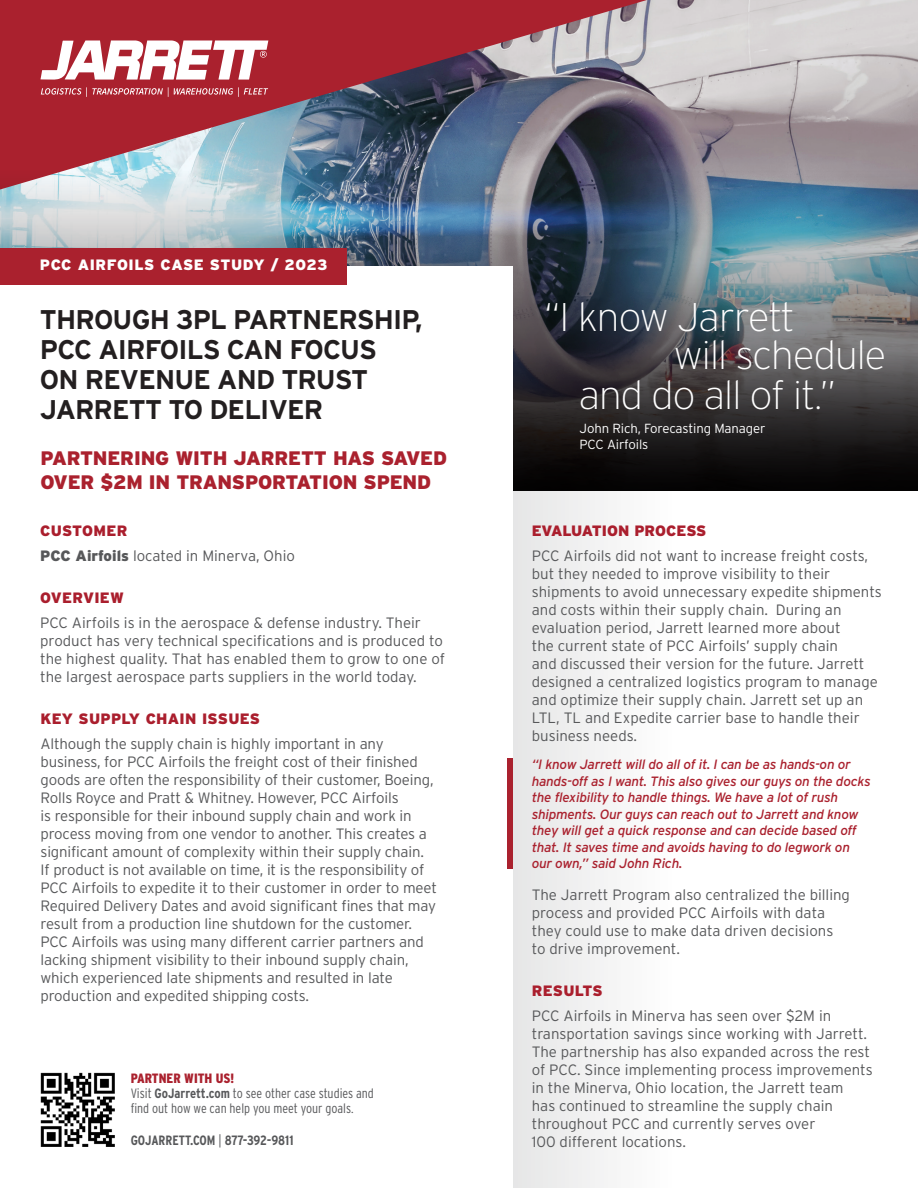
<style>
.page{position:relative;width:918px;height:1188px;background:#fff}
.page>*{position:absolute;margin:0;border:0;box-sizing:border-box;transform-origin:0 0}
.t1{font:200 39.9px/78.2px "Interstate";letter-spacing:-.02em;color:#fff}
.t2{font:700 27px/30px "Interstate";letter-spacing:-.03em;color:#231f20}
.t3{font:900 19.5px/24px "Interstate";letter-spacing:-.01em;color:#aa212e}
.t4{font:300 15px/18px "Interstate";letter-spacing:-.01em;color:#57585a}
.t5{font:900 15px "Interstate";letter-spacing:.005em;color:#aa1e2d}
.t6{font:900 15px "Interstate";letter-spacing:.04em;color:#fff}
.t7{font:italic 13.5px/16.5px "Interstate";letter-spacing:-.02em;color:#aa212e}
.t8{font:300 13.5px/15px "Interstate Condensed";color:#57585a}
.t9{font:700 13.5px "Interstate Condensed";letter-spacing:-.005em;color:#57585a}
.t10{font:300 13.2px/16.5px "Interstate";letter-spacing:-.01em;color:#fff}
.s1{font-weight:900;color:#aa1e2d}
.s2{font-weight:900}
.s3{font-weight:900;color:#aa212e}
.s4{font-weight:700}
.s5{font-weight:300}
</style>
<div class="page">
<img style="left:647px;top:0;width:271px;height:171px">
<svg style="left:0;top:0;width:647px;height:171px;background:#8c4e5d"></svg>
<div style="left:513px;top:491px;width:162px;height:697px;background:#f2f2f2"></div>
<img style="left:0;top:171px;width:918px;height:320px">
<div style="left:0;top:266px;width:513px;height:247px;background:#fff"></div>
<div style="left:0;top:248px;width:347px;height:36px;background:#aa212e"></div>
<img style="left:40px;top:1072px;width:75px;height:75px">
<div style="left:508px;top:758px;width:5px;height:111px;background:#aa212e"></div>
<svg style="left:40px;top:40px;width:228px;height:40px"></svg>
<svg style="left:41px;top:87px;width:227px;height:10px;background:#bc525c"></svg>
<p class="t6" style="left:40px;top:256px;width:289px">PCC AIRFOILS CASE STUDY / 2023</p>
<h2 class="t2" style="left:40px;top:304px;width:384px">THROUGH 3PL PARTNERSHIP,<br>PCC AIRFOILS CAN FOCUS<br>ON REVENUE AND TRUST<br>JARRETT TO DELIVER</h2>
<h3 class="t3" style="left:40px;top:446px;width:408px">PARTNERING WITH JARRETT HAS SAVED<br>OVER $2M IN TRANSPORTATION SPEND</h3>
<p class="t4" style="left:40px;top:518px;width:256px;line-height:24.8px"><span class="s1">CUSTOMER<br></span><span class="s2">PCC Airfoils</span> located in Minerva, Ohio</p>
<p class="t5" style="left:40px;top:589px;width:85px">OVERVIEW</p>
<p class="t4" style="left:40px;top:614px;width:406px">PCC Airfoils is in the aerospace &amp; defense industry. Their product has very technical specifications and is produced to the highest quality. That has enabled them to grow to one of the largest aerospace parts suppliers in the world today.</p>
<p class="t5" style="left:40px;top:710px;width:221px">KEY SUPPLY CHAIN ISSUES</p>
<p class="t4" style="left:40px;top:734px;width:398px">Although the supply chain is highly important in any business, for PCC Airfoils the freight cost of their finished goods are often the responsibility of their customer, Boeing, Rolls Royce and Pratt &amp; Whitney. However, PCC Airfoils<br>is responsible for their inbound supply chain and work in process moving from one vendor to another. This creates a significant amount of complexity within their supply chain.<br>If product is not available on time, it is the responsibility of PCC Airfoils to expedite it to their customer in order to meet Required Delivery Dates and avoid significant fines that may result from a production line shutdown for the customer.<br>PCC Airfoils was using many different carrier partners and lacking shipment visibility to their inbound supply chain, which experienced late shipments and resulted in late production and expedited shipping costs.</p>
<p class="t8" style="left:131px;top:1070px;width:245px"><span class="s3">PARTNER WITH US!<br></span>Visit <span class="s4">GoJarrett.com</span> to see other case studies and find out how we can help you meet your goals.</p>
<p class="t9" style="left:131px;top:1133px;width:165px">GOJARRETT.COM <span class="s5">|</span> 877-392-9811</p>
<h1 class="t1" style="left:579px;top:278px;width:259px;text-indent:-34px">“I know Jarrett and do all of it.”</h1>
<h1 class="t1" style="left:674px;top:316px;width:214px">will schedule</h1>
<p class="t10" style="left:580px;top:419px;width:187px">John Rich, Forecasting Manager<br>PCC Airfoils</p>
<p class="t5" style="left:532px;top:522px;width:176px">EVALUATION PROCESS</p>
<p class="t4" style="left:532px;top:547px;width:352px">PCC Airfoils did not want to increase freight costs, but they needed to improve visibility to their shipments to avoid unnecessary expedite shipments and costs within their supply chain. During an evaluation period, Jarrett learned more about<br>the current state of PCC Airfoils’ supply chain<br>and discussed their version for the future. Jarrett designed a centralized logistics program to manage and optimize their supply chain. Jarrett set up an LTL, TL and Expedite carrier base to handle their business needs.</p>
<p class="t7" style="left:532px;top:756px;width:340px">“I know Jarrett will do all of it. I can be as hands-on or hands-off as I want. This also gives our guys on the docks the flexibility to handle things. We have a lot of rush shipments. Our guys can reach out to Jarrett and know they will get a quick response and can decide based off that. It saves time and avoids having to do legwork on our own,” said John Rich.</p>
<p class="t4" style="left:532px;top:885px;width:320px">The Jarrett Program also centralized the billing process and provided PCC Airfoils with data they could use to make data driven decisions to drive improvement.</p>
<p class="t5" style="left:532px;top:982px;width:72px">RESULTS</p>
<p class="t4" style="left:532px;top:1007px;width:342px">PCC Airfoils in Minerva has seen over $2M in transportation savings since working with Jarrett.<br>The partnership has also expanded across the rest of PCC. Since implementing process improvements in the Minerva, Ohio location, the Jarrett team<br>has continued to streamline the supply chain throughout PCC and currently serves over<br>100 different locations.</p>
</div>
